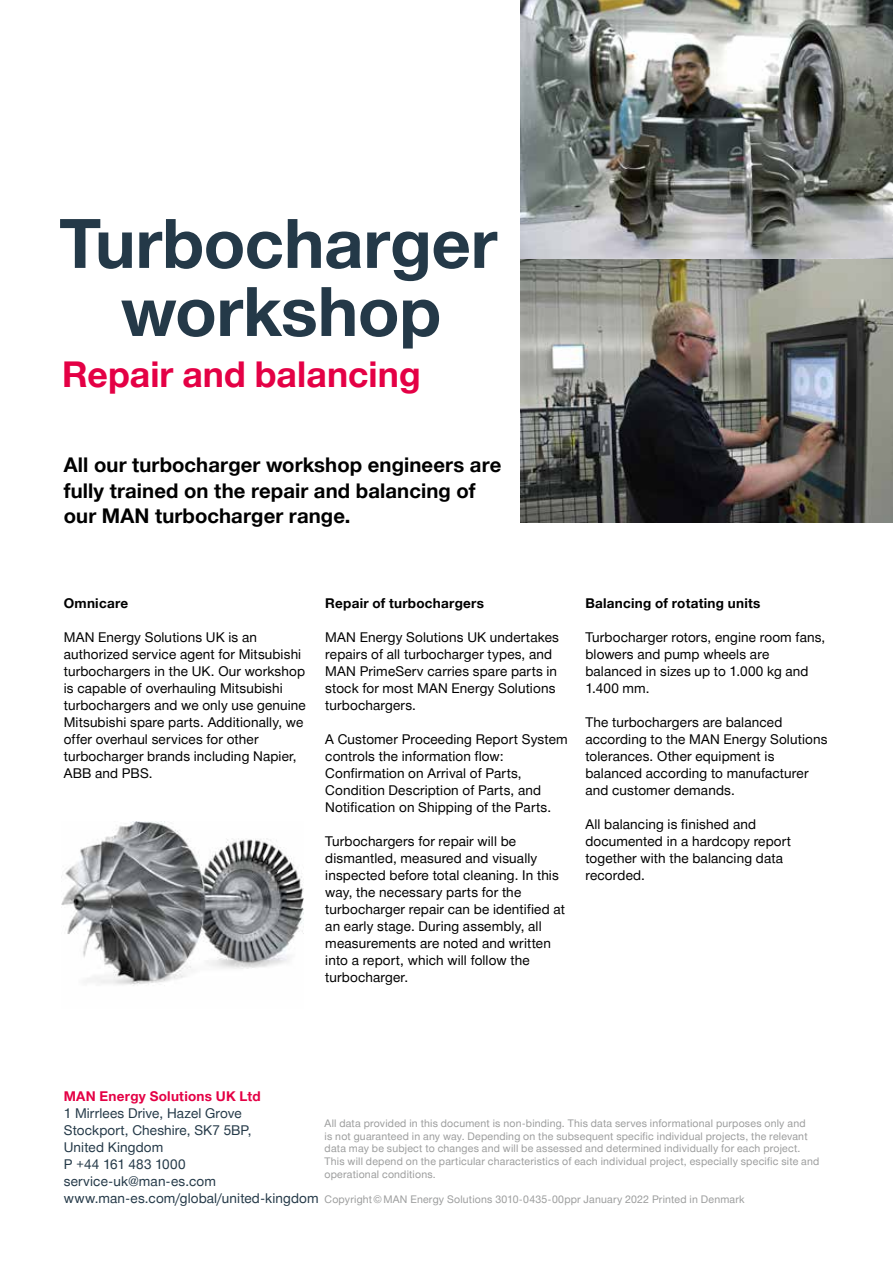
<style>
.page{position:relative;width:893px;height:1263px;background:#fff}
.page>*{position:absolute;margin:0;border:0;box-sizing:border-box;transform-origin:0 0}
.t1{font:700 68.4px/68.1px "Man Global";letter-spacing:-.005em;color:#243948;text-align:center}
.t2{font:700 35.55px "Man Global";letter-spacing:.005em;color:#e40045}
.t3{font:700 20.25px/25.5px "Man Global";letter-spacing:.005em;color:#000}
.t4{font:13.5px/17px "Man Global";letter-spacing:.01em;color:#000}
.t5{font:13.5px/17px "Man Global";letter-spacing:.01em;color:#243948}
.t6{font:700 13.5px "Man Global";letter-spacing:.02em;color:#000}
.t7{font:700 13.5px "Man Global";letter-spacing:.02em;color:#e40045}
.t8{font:10.5px/12.8px "Man Global";letter-spacing:.02em;color:#9c9d9d}
</style>
<div class="page">
<img style="left:520px;top:0;width:373px;height:522px">
<img style="left:62px;top:822px;width:241px;height:164px">
<h1 class="t1" style="left:59px;top:210px;width:439px">Turbocharger workshop</h1>
<h2 class="t2" style="left:62px;top:354px;width:360px">Repair and balancing</h2>
<h3 class="t3" style="left:64px;top:452px;width:439px">All our turbocharger workshop engineers are fully trained on the repair and balancing of our MAN turbocharger range.</h3>
<p class="t6" style="left:64px;top:595px;width:66px">Omnicare</p>
<p class="t4" style="left:64px;top:629px;width:244px">MAN Energy Solutions UK is an authorized service agent for Mitsubishi turbochargers in the UK. Our workshop is capable of overhauling Mitsubishi turbochargers and we only use genuine Mitsubishi spare parts. Additionally, we offer overhaul services for other turbocharger brands including Napier, ABB and PBS.</p>
<p class="t6" style="left:325px;top:595px;width:160px">Repair of turbochargers</p>
<p class="t4" style="left:325px;top:629px;width:235px">MAN Energy Solutions UK undertakes repairs of all turbocharger types, and<br>MAN PrimeServ carries spare parts in stock for most MAN Energy Solutions turbochargers.</p>
<p class="t4" style="left:325px;top:731px;width:244px">A Customer Proceeding Report System controls the information flow:<br>Confirmation on Arrival of Parts, Condition Description of Parts, and Notification on Shipping of the Parts.</p>
<p class="t4" style="left:325px;top:833px;width:241px">Turbochargers for repair will be dismantled, measured and visually inspected before total cleaning. In this way, the necessary parts for the turbocharger repair can be identified at an early stage. During assembly, all measurements are noted and written into a report, which will follow the turbocharger.</p>
<p class="t6" style="left:585px;top:596px;width:177px">Balancing of rotating units</p>
<p class="t4" style="left:585px;top:629px;width:241px">Turbocharger rotors, engine room fans, blowers and pump wheels are balanced in sizes up to 1.000 kg and<br>1.400 mm.</p>
<p class="t4" style="left:585px;top:714px;width:244px">The turbochargers are balanced according to the MAN Energy Solutions tolerances. Other equipment is balanced according to manufacturer and customer demands.</p>
<p class="t4" style="left:585px;top:816px;width:207px">All balancing is finished and documented in a hardcopy report together with the balancing data recorded.</p>
<p class="t7" style="left:64px;top:1089px;width:198px">MAN Energy Solutions UK Ltd</p>
<p class="t5" style="left:64px;top:1105px;width:256px">1 Mirrlees Drive, Hazel Grove<br>Stockport, Cheshire, SK7 5BP,<br>United Kingdom<br>P +44 161 483 1000 service-uk@man-es.com www.man-es.com/global/united-kingdom</p>
<p class="t8" style="left:325px;top:1117px;width:496px">All data provided in this document is non-binding. This data serves informational purposes only and<br>is not guaranteed in any way. Depending on the subsequent specific individual projects, the relevant data may be subject to changes and will be assessed and determined individually for each project.<br>This will depend on the particular characteristics of each individual project, especially specific site and operational conditions.</p>
<p class="t8" style="left:325px;top:1193px;width:422px">Copyright © MAN Energy Solutions 3010-0435-00ppr January 2022 Printed in Denmark</p>
</div>
